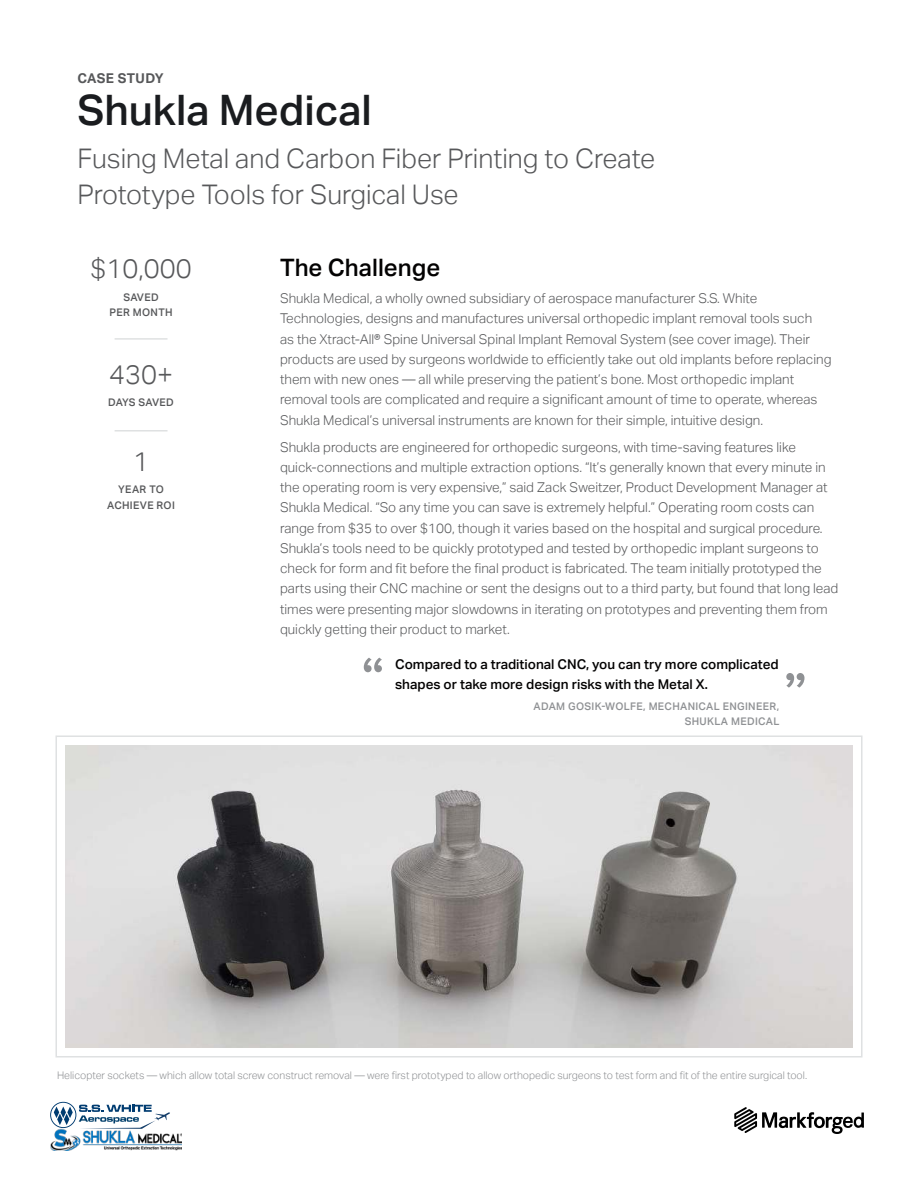
<style>
.page{position:relative;width:918px;height:1188px;background:#fff}
.page>*{position:absolute;margin:0;border:0;box-sizing:border-box;transform-origin:0 0}
.t1{font:500 42px "Aktiv Grotesk";color:#1a1c1f}
.t2{font:300 27px/36px "Aktiv Grotesk";color:#57585a}
.t3{font:500 24px "Aktiv Grotesk";color:#030202}
.t4{font:300 13.5px/20.2px "Aktiv Grotesk";color:#57585a}
.t5{font:500 13.5px/20.2px "Aktiv Grotesk";color:#030202}
.t6{font:700 13.5px "Aktiv Grotesk";letter-spacing:.02em;color:#57585a}
.t7{font:300 10.5px "Aktiv Grotesk";color:#8f9194}
.t8{font:500 10.5px/15.8px "Aktiv Grotesk";letter-spacing:.03em;color:#8f9194;text-align:right}
.t9{font:500 10.5px/15.8px "Aktiv Grotesk";letter-spacing:.03em;color:#57585a;text-align:center}
.t10{font:500 10.5px "Aktiv Grotesk";letter-spacing:.01em;color:#57585a}
</style>
<div class="page">
<div style="left:56px;top:735px;width:807px;height:323px;border:2px solid #dfe1e2"></div>
<img style="left:66px;top:746px;width:786px;height:301px">
<hr style="left:115px;top:430px;width:53px;height:2px;background:#dfe1e2">
<hr style="left:115px;top:338px;width:53px;height:2px;background:#dfe1e2">
<svg style="left:364px;top:658px;width:18px;height:14px"></svg>
<svg style="left:786px;top:673px;width:18px;height:15px"></svg>
<svg style="left:734px;top:1107px;width:130px;height:27px"></svg>
<img style="left:51px;top:1129px;width:130px;height:22px">
<svg style="left:50px;top:1102px;width:120px;height:27px"></svg>
<p class="t6" style="left:77px;top:71px;width:88px">CASE STUDY</p>
<h1 class="t1" style="left:77px;top:94px;width:296px">Shukla Medical</h1>
<h2 class="t2" style="left:77px;top:142px;width:579px">Fusing Metal and Carbon Fiber Printing to Create<br>Prototype Tools for Surgical Use</h2>
<h2 class="t2" style="left:90px;top:252px;width:103px">$10,000</h2>
<p class="t9" style="left:110px;top:290px;width:65px">SAVED<br>PER MONTH</p>
<h2 class="t2" style="left:109px;top:358px;width:65px">430+</h2>
<p class="t10" style="left:108px;top:398px;width:67px">DAYS SAVED</p>
<h2 class="t2" style="left:133px;top:445px;width:17px">1</h2>
<p class="t9" style="left:107px;top:483px;width:69px">YEAR TO<br>ACHIEVE ROI</p>
<h3 class="t3" style="left:280px;top:258px;width:162px">The Challenge</h3>
<p class="t4" style="left:280px;top:289px;width:553px">Shukla Medical, a wholly owned subsidiary of aerospace manufacturer S.S. White Technologies, designs and manufactures universal orthopedic implant removal tools such<br>as the Xtract-All® Spine Universal Spinal Implant Removal System (see cover image). Their products are used by surgeons worldwide to efficiently take out old implants before replacing them with new ones — all while preserving the patient’s bone. Most orthopedic implant removal tools are complicated and require a significant amount of time to operate, whereas Shukla Medical’s universal instruments are known for their simple, intuitive design.</p>
<p class="t4" style="left:280px;top:438px;width:560px">Shukla products are engineered for orthopedic surgeons, with time-saving features like quick-connections and multiple extraction options. “It’s generally known that every minute in the operating room is very expensive,” said Zack Sweitzer, Product Development Manager at Shukla Medical. “So any time you can save is extremely helpful.” Operating room costs can range from $35 to over $100, though it varies based on the hospital and surgical procedure.<br>Shukla’s tools need to be quickly prototyped and tested by orthopedic implant surgeons to check for form and fit before the final product is fabricated. The team initially prototyped the parts using their CNC machine or sent the designs out to a third party, but found that long lead times were presenting major slowdowns in iterating on prototypes and preventing them from quickly getting their product to market.</p>
<p class="t5" style="left:395px;top:655px;width:385px">Compared to a traditional CNC, you can try more complicated shapes or take more design risks with the Metal X.</p>
<p class="t8" style="left:534px;top:698px;width:247px">ADAM GOSIK-WOLFE, MECHANICAL ENGINEER,<br>SHUKLA MEDICAL</p>
<p class="t7" style="left:57px;top:1069px;width:752px">Helicopter sockets — which allow total screw construct removal — were first prototyped to allow orthopedic surgeons to test form and fit of the entire surgical tool.</p>
</div>
